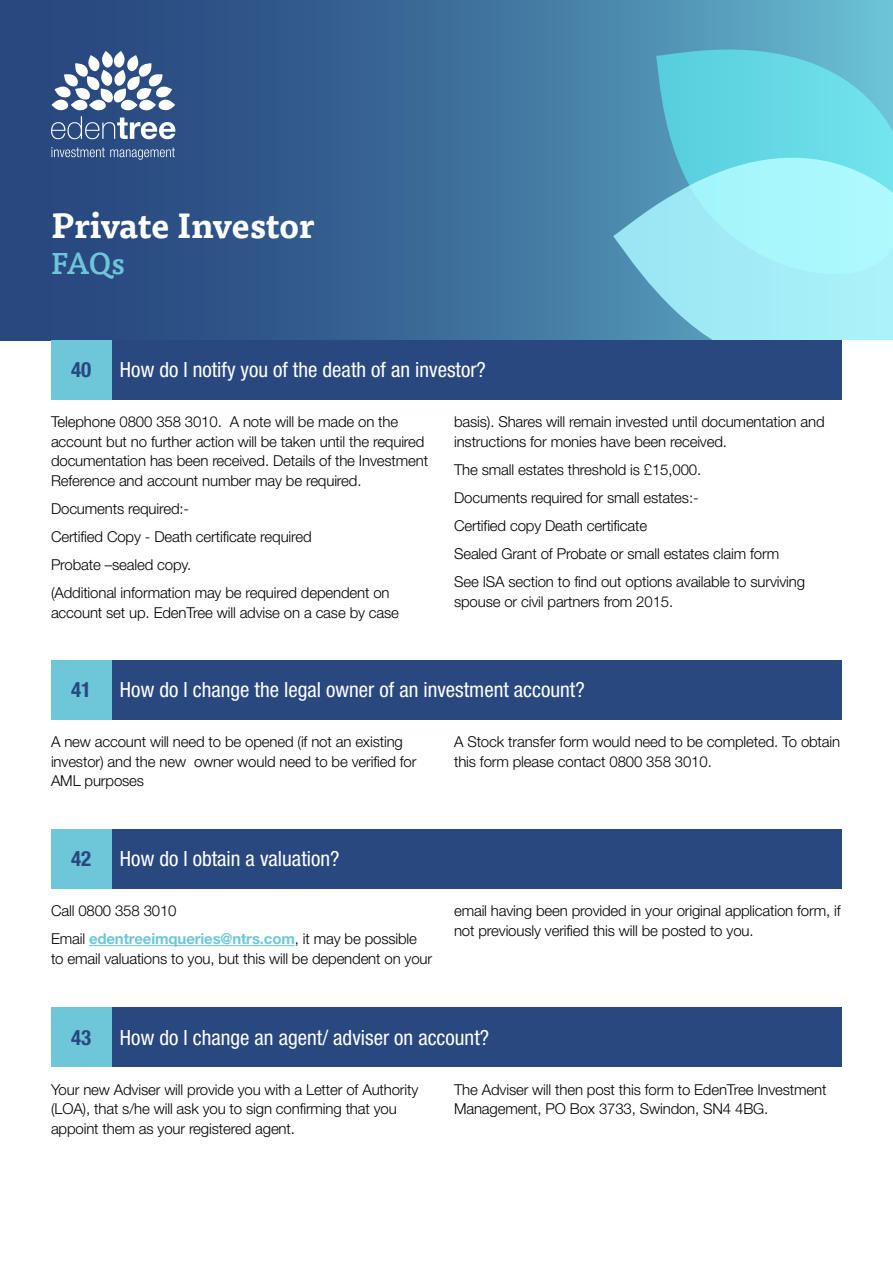
<style>
.page{position:relative;width:893px;height:1263px;background:#fff}
.page>*{position:absolute;margin:0;border:0;box-sizing:border-box;transform-origin:0 0}
.t1{font:700 34.5px "Tisa Pro";color:#fff}
.t2{font:500 30px "Tisa Pro";color:#6ec6d9}
.t3{font:condensed 21px "Helvetica Neue LT Pro";color:#fff}
.t4{font:700 condensed 21px "Helvetica Neue LT Pro";color:#28487f}
.t5{font:300 15px/19.5px "Helvetica Neue LT Pro";letter-spacing:-.01em;color:#000}
.s1{font-weight:700;color:#6ec6d9}
</style>
<div class="page">
<svg style="left:0;top:0;width:893px;height:340px"></svg>
<svg style="left:656px;top:50px;width:237px;height:86px;fill:#63d5e2"></svg>
<svg style="left:613px;top:136px;width:280px;height:204px"></svg>
<hr style="left:89px;top:945px;width:206px;height:1px;background:#6ec6d9">
<div style="left:111px;top:340px;width:731px;height:60px;background:#28487f"></div>
<div style="left:111px;top:660px;width:731px;height:60px;background:#28487f"></div>
<div style="left:111px;top:829px;width:731px;height:59px;background:#28487f"></div>
<div style="left:111px;top:1007px;width:731px;height:60px;background:#28487f"></div>
<div style="left:51px;top:340px;width:60px;height:60px;background:#6ec6d9"></div>
<div style="left:51px;top:660px;width:60px;height:60px;background:#6ec6d9"></div>
<div style="left:51px;top:829px;width:60px;height:59px;background:#6ec6d9"></div>
<div style="left:51px;top:1007px;width:60px;height:60px;background:#6ec6d9"></div>
<svg style="left:51px;top:51px;width:124px;height:88px"></svg>
<svg style="left:52px;top:147px;width:123px;height:13px"></svg>
<h1 class="t1" style="left:51px;top:197px;width:265px">Private Investor</h1>
<h2 class="t2" style="left:51px;top:240px;width:75px">FAQs</h2>
<h3 class="t4" style="left:71px;top:357px;width:22px">40</h3>
<h3 class="t3" style="left:120px;top:358px;width:367px">How do I notify you of the death of an investor?</h3>
<p class="t5" style="left:51px;top:412px;width:379px">Telephone 0800 358 3010. A note will be made on the account but no further action will be taken until the required documentation has been received. Details of the Investment Reference and account number may be required.</p>
<p class="t5" style="left:51px;top:494px;width:340px;line-height:28px">Documents required:-<br>Certified Copy - Death certificate required<br>Probate –sealed copy.<br>(Additional information may be required dependent on</p>
<p class="t5" style="left:51px;top:602px;width:350px">account set up. EdenTree will advise on a case by case</p>
<p class="t5" style="left:454px;top:412px;width:372px">basis). Shares will remain invested until documentation and instructions for monies have been received.</p>
<p class="t5" style="left:454px;top:455px;width:352px;line-height:28px">The small estates threshold is £15,000.<br>Documents required for small estates:-<br>Certified copy Death certificate<br>Sealed Grant of Probate or small estates claim form See ISA section to find out options available to surviving</p>
<p class="t5" style="left:454px;top:591px;width:221px">spouse or civil partners from 2015.</p>
<h3 class="t4" style="left:71px;top:677px;width:22px">41</h3>
<h3 class="t3" style="left:120px;top:678px;width:466px">How do I change the legal owner of an investment account?</h3>
<p class="t5" style="left:51px;top:732px;width:367px">A new account will need to be opened (if not an existing investor) and the new owner would need to be verified for<br>AML purposes</p>
<p class="t5" style="left:454px;top:732px;width:388px">A Stock transfer form would need to be completed. To obtain this form please contact 0800 358 3010.</p>
<h3 class="t4" style="left:71px;top:846px;width:22px">42</h3>
<h3 class="t3" style="left:120px;top:846px;width:221px">How do I obtain a valuation?</h3>
<p class="t5" style="left:51px;top:896px;width:367px;line-height:28px">Call 0800 358 3010<br>Email <span class="s1">edentreeimqueries@ntrs.com</span>, it may be possible</p>
<p class="t5" style="left:51px;top:948px;width:383px">to email valuations to you, but this will be dependent on your</p>
<p class="t5" style="left:454px;top:901px;width:388px">email having been provided in your original application form, if not previously verified this will be posted to you.</p>
<h3 class="t4" style="left:71px;top:1024px;width:22px">43</h3>
<h3 class="t3" style="left:120px;top:1025px;width:371px">How do I change an agent/ adviser on account?</h3>
<p class="t5" style="left:51px;top:1079px;width:369px">Your new Adviser will provide you with a Letter of Authority (LOA), that s/he will ask you to sign confirming that you appoint them as your registered agent.</p>
<p class="t5" style="left:454px;top:1079px;width:374px">The Adviser will then post this form to EdenTree Investment<br>Management, PO Box 3733, Swindon, SN4 4BG.</p>
</div>
